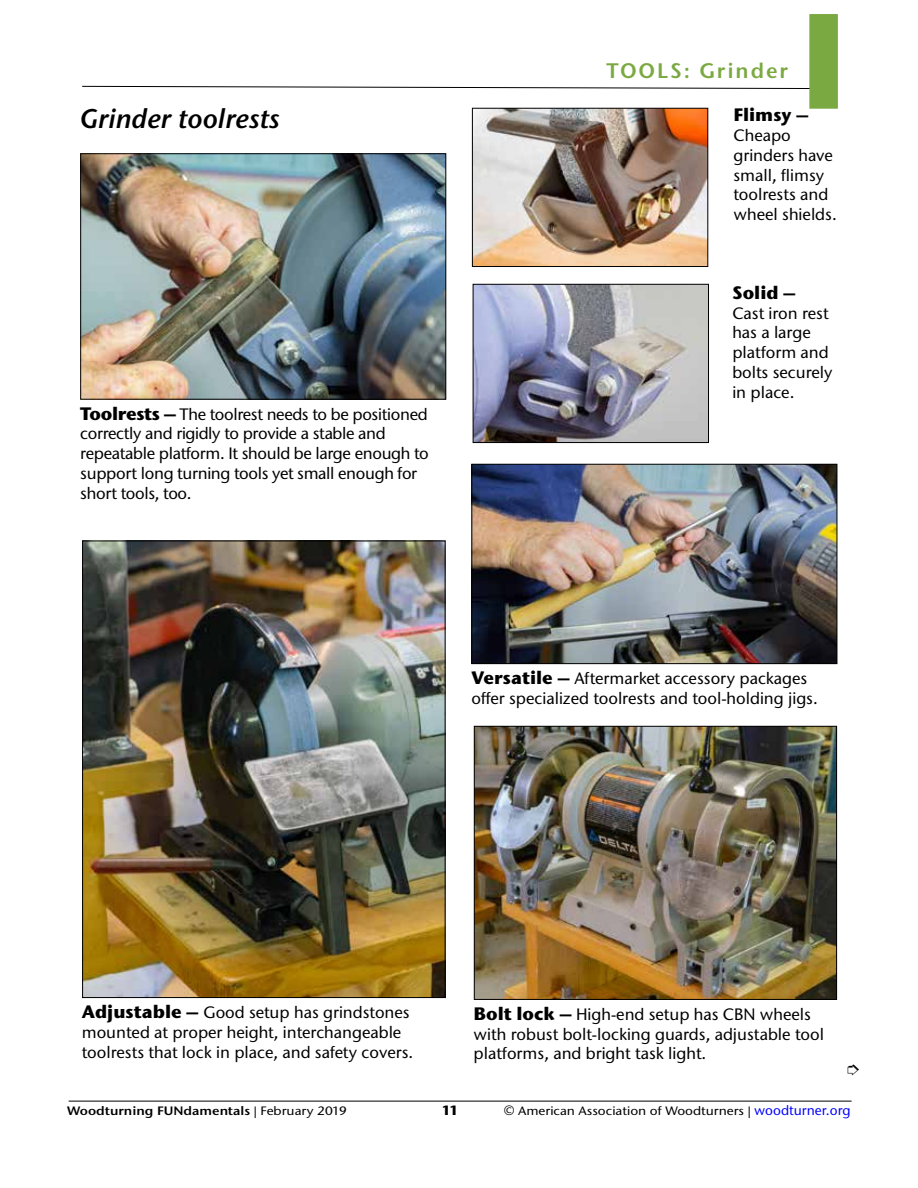
<style>
.page{position:relative;width:918px;height:1188px;background:#fff}
.page>*{position:absolute;margin:0;border:0;box-sizing:border-box;transform-origin:0 0}
.t1{font:italic 600 27px "Stone Sans ITC Pro";color:#000}
.t2{font:600 21px "Stone Sans ITC Pro";letter-spacing:.09em;color:#7ba941}
.t3{font:700 18px "Stone Sans ITC Pro";color:#000}
.t4{font:500 16.5px/19.8px "Stone Sans ITC Pro";color:#000}
.t5{font:500 16.5px/19.8px "Stone Sans ITC Pro";letter-spacing:-.02em;color:#000}
.t6{font:700 13.5px "Stone Sans ITC Pro";color:#000}
.t7{font:500 12.15px "Stone Sans ITC Pro";color:#000;scale:1.11 1}
.t8{font:600 12.15px "Stone Sans ITC Pro";color:#000;scale:1.11 1}
.s1{font-weight:700;font-size:18px}
.s2{font-weight:500}
.s3{font-size:13.5px}
.s4{font-size:13.5px;color:#00f}
</style>
<div class="page">
<svg style="left:82px;top:86px;width:727px;height:3px"></svg>
<div style="left:809px;top:14px;width:29px;height:95px;background:#7ba941;border:2px solid #7ba941"></div>
<hr style="left:69px;top:1101px;width:783px;height:1px;background:#000">
<img style="left:474px;top:110px;width:232px;height:155px">
<div style="left:472px;top:108px;width:236px;height:159px;border:1px solid #000"></div>
<img style="left:475px;top:286px;width:232px;height:155px">
<div style="left:473px;top:284px;width:236px;height:159px;border:1px solid #000"></div>
<img style="left:476px;top:728px;width:359px;height:270px">
<div style="left:474px;top:726px;width:363px;height:274px;border:1px solid #000"></div>
<img style="left:84px;top:543px;width:360px;height:453px">
<img style="left:82px;top:155px;width:362px;height:243px">
<div style="left:80px;top:153px;width:366px;height:247px;border:1px solid #000"></div>
<img style="left:473px;top:466px;width:362px;height:196px">
<div style="left:471px;top:464px;width:366px;height:200px;border:1px solid #000"></div>
<h1 class="t1" style="left:80px;top:102px;width:201px">Grinder toolrests</h1>
<p class="t5" style="left:80px;top:404px;width:350px"><span class="s1">Toolrests –</span> The toolrest needs to be positioned correctly and rigidly to provide a stable and repeatable platform. It should be large enough to support long turning tools yet small enough for short tools, too.</p>
<p class="t2" style="left:607px;top:57px;width:183px">TOOLS: Grinder</p>
<p class="t3" style="left:734px;top:103px;width:76px">Flimsy –</p>
<p class="t4" style="left:734px;top:125px;width:105px">Cheapo grinders have small, flimsy toolrests and wheel shields.</p>
<p class="t3" style="left:732px;top:281px;width:65px">Solid –</p>
<p class="t4" style="left:732px;top:303px;width:102px">Cast iron rest has a large platform and bolts securely in place.</p>
<p class="t4" style="left:471px;top:668px;width:348px"><span class="s1">Versatile –</span> Aftermarket accessory packages offer specialized toolrests and tool-holding jigs.</p>
<p class="t4" style="left:82px;top:1002px;width:333px"><span class="s1">Adjustable –</span> Good setup has grindstones mounted at proper height, interchangeable toolrests that lock in place, and safety covers.</p>
<p class="t4" style="left:474px;top:1004px;width:352px"><span class="s1">Bolt lock –</span> High-end setup has CBN wheels with robust bolt-locking guards, adjustable tool platforms, and bright task light.</p>
<p class="t8" style="left:67px;top:1103px;width:254px">Woodturning FUNdamentals <span class="s2">| February 2019</span></p>
<p class="t6" style="left:442px;top:1102px;width:18px">11</p>
<p class="t7" style="left:504px;top:1104px;width:314px"><span class="s3">©</span> American Association of Woodturners | <span class="s4">woodturner.org</span></p>
</div>
